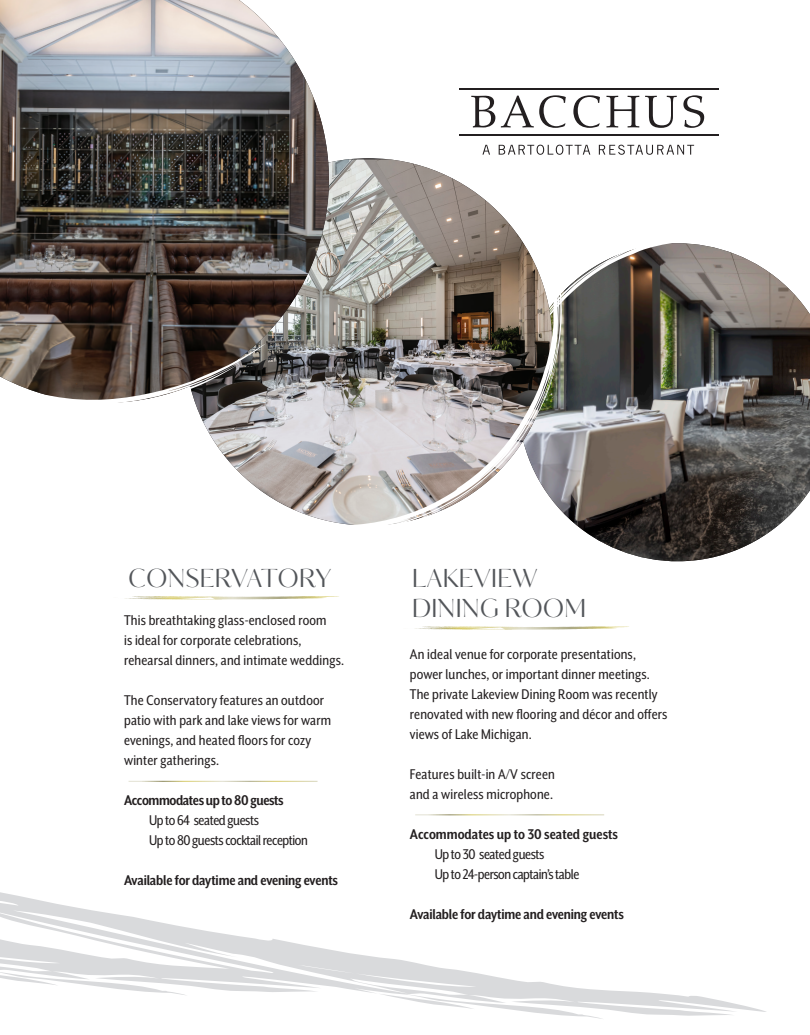
<style>
.page{position:relative;width:810px;height:1035px;background:#fff}
.page>*{position:absolute;margin:0;border:0;box-sizing:border-box;transform-origin:0 0}
.t1{font:25px/30px "Kudryashev Display Contrast Sans";letter-spacing:-.01em;color:#53565a}
.Menu_descption{font:16.25px/20px "Mr Eaves XL San Nar OT";letter-spacing:.01em;color:#231f20}
.Menu_descption-2{font:700 16.25px "Mr Eaves XL San Nar OT";letter-spacing:-.01em;color:#231f20}
.Menu_descption-3{font:16.25px "Mr Eaves XL San Nar OT";letter-spacing:-.025em;color:#231f20}
</style>
<div class="page">
<svg style="left:471px;top:96px;width:24px;height:31px"></svg>
<svg style="left:501px;top:95px;width:65px;height:33px"></svg>
<svg style="left:573px;top:95px;width:27px;height:33px"></svg>
<svg style="left:606px;top:96px;width:33px;height:31px"></svg>
<svg style="left:645px;top:96px;width:32px;height:32px"></svg>
<svg style="left:683px;top:95px;width:21px;height:33px"></svg>
<hr style="left:459px;top:88px;width:259px;height:1px;background:#231f20">
<hr style="left:459px;top:134px;width:259px;height:1px;background:#231f20">
<img style="left:591px;top:536px;width:173px;height:26px">
<svg style="left:209px;top:434px;width:35px;height:43px"></svg>
<svg style="left:244px;top:145px;width:566px;height:391px"></svg>
<svg style="left:203px;top:145px;width:158px;height:289px;background:#b6b4b4"></svg>
<img style="left:198px;top:23px;width:157px;height:399px">
<img style="left:0;top:0;width:266px;height:410px">
<svg style="left:125px;top:596px;width:107px;height:4px"></svg>
<svg style="left:243px;top:596px;width:62px;height:4px"></svg>
<svg style="left:415px;top:626px;width:107px;height:4px"></svg>
<svg style="left:533px;top:626px;width:62px;height:4px"></svg>
<svg style="left:0;top:892px;width:766px;height:127px"></svg>
<p class="t1" style="left:128px;top:565px;width:205px">CONSERVATORY</p>
<p class="t1" style="left:412px;top:565px;width:176px">LAKEVIEW<br>DINING ROOM</p>
<p class="Menu_descption" style="left:124px;top:610px;width:222px">This breathtaking glass-enclosed room<br>is ideal for corporate celebrations, rehearsal dinners, and intimate weddings.</p>
<p class="Menu_descption" style="left:124px;top:690px;width:208px">The Conservatory features an outdoor patio with park and lake views for warm evenings, and heated floors for cozy winter gatherings.</p>
<p class="Menu_descption-2" style="left:124px;top:791px;width:161px">Accommodates up to 80 guests</p>
<p class="Menu_descption-3" style="left:149px;top:811px;width:111px">Up to 64 seated guests</p>
<p class="Menu_descption-3" style="left:149px;top:831px;width:160px">Up to 80 guests cocktail reception</p>
<p class="Menu_descption-2" style="left:124px;top:871px;width:215px">Available for daytime and evening events</p>
<p class="Menu_descption" style="left:410px;top:644px;width:259px">An ideal venue for corporate presentations, power lunches, or important dinner meetings.<br>The private Lakeview Dining Room was recently renovated with new flooring and décor and offers views of Lake Michigan.</p>
<p class="Menu_descption" style="left:410px;top:764px;width:147px">Features built-in A/V screen and a wireless microphone.</p>
<p class="Menu_descption-2" style="left:410px;top:826px;width:210px">Accommodates up to 30 seated guests</p>
<p class="Menu_descption-3" style="left:435px;top:846px;width:111px">Up to 30 seated guests</p>
<p class="Menu_descption-3" style="left:435px;top:866px;width:146px">Up to 24-person captain’s table</p>
<p class="Menu_descption-2" style="left:410px;top:906px;width:215px">Available for daytime and evening events</p>
</div>
